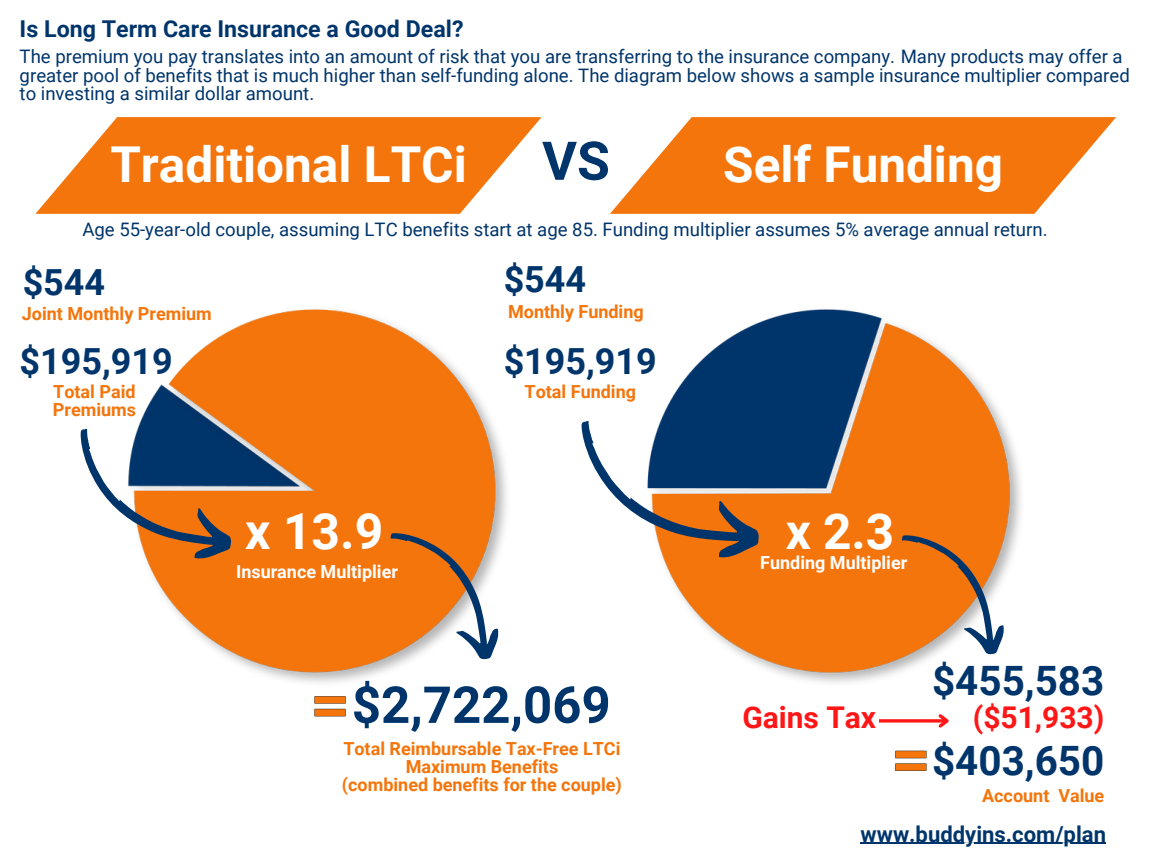
<style>
.page{position:relative;width:1152px;height:864px;background:#fff}
.page>*{position:absolute;margin:0;border:0;box-sizing:border-box;transform-origin:0 0}
.t1{font:700 53.4px "Roboto";color:#00356b}
.t2{font:700 51px "Roboto";color:#00356b}
.t3{font:700 49.95px "Roboto";color:#fff}
.t4{font:700 49.5px "Roboto";color:#fff}
.t5{font:700 40.5px "Roboto";color:#00356b}
.t6{font:700 36px "Roboto";color:#00356b}
.t7{font:700 30px "Roboto";color:#ff1616}
.t8{font:700 23.25px "Roboto";color:#00356b}
.t9{font:700 22.05px "Roboto";color:#00356b}
.t10{font:18.6px/18.6px "Roboto";color:#00356b}
.t11{font:700 18px/18px "Roboto";color:#f4750b;text-align:center}
.t12{font:700 18px "Roboto";color:#fff}
</style>
<div class="page">
<svg style="left:35px;top:117px;width:507px;height:97px;fill:#f4750b"></svg>
<svg style="left:610px;top:117px;width:506px;height:97px;fill:#f4750b"></svg>
<img style="left:662px;top:309px;width:359px;height:374px">
<img style="left:138px;top:309px;width:369px;height:374px">
<svg style="left:80px;top:426px;width:162px;height:151px"></svg>
<svg style="left:581px;top:418px;width:189px;height:159px"></svg>
<svg style="left:388px;top:511px;width:119px;height:157px"></svg>
<svg style="left:900px;top:514px;width:118px;height:149px"></svg>
<svg style="left:895px;top:751px;width:32px;height:20px"></svg>
<hr style="left:861px;top:843px;width:245px;height:1px;background:#00356b">
<svg style="left:879px;top:719px;width:57px;height:4px"></svg>
<svg style="left:936px;top:714px;width:13px;height:14px"></svg>
<svg style="left:314px;top:696px;width:32px;height:20px"></svg>
<p class="t8" style="left:20px;top:15px;width:445px">Is Long Term Care Insurance a Good Deal?</p>
<p class="t10" style="left:20px;top:47px;width:1112px">The premium you pay translates into an amount of risk that you are transferring to the insurance company. Many products may offer a greater pool of benefits that is much higher than self-funding alone. The diagram below shows a sample insurance multiplier compared to investing a similar dollar amount.</p>
<h1 class="t1" style="left:542px;top:130px;width:69px">VS</h1>
<h3 class="t4" style="left:110px;top:136px;width:358px">Traditional LTCi</h3>
<h3 class="t4" style="left:723px;top:136px;width:281px">Self Funding</h3>
<p class="t10" style="left:82px;top:221px;width:967px">Age 55-year-old couple, assuming LTC benefits start at age 85. Funding multiplier assumes 5% average annual return.</p>
<h3 class="t6" style="left:23px;top:261px;width:84px">$544</h3>
<h3 class="t6" style="left:504px;top:259px;width:84px">$544</h3>
<p class="t11" style="left:22px;top:305px;width:191px">Joint Monthly Premium</p>
<p class="t11" style="left:508px;top:303px;width:137px">Monthly Funding</p>
<h3 class="t6" style="left:20px;top:340px;width:155px">$195,919</h3>
<h3 class="t6" style="left:504px;top:340px;width:155px">$195,919</h3>
<p class="t11" style="left:525px;top:383px;width:113px">Total Funding</p>
<p class="t11" style="left:53px;top:383px;width:85px;text-align:left">Total Paid<br>Premiums</p>
<h3 class="t3" style="left:245px;top:503px;width:140px">x 13.9</h3>
<h3 class="t4" style="left:786px;top:504px;width:110px">x 2.3</h3>
<p class="t12" style="left:236px;top:562px;width:163px">Insurance Multiplier</p>
<h2 class="t2" style="left:352px;top:676px;width:260px">$2,722,069</h2>
<p class="t11" style="left:342px;top:740px;width:281px">Total Reimbursable Tax-Free LTCi<br>Maximum Benefits<br>(combined benefits for the couple)</p>
<p class="t12" style="left:760px;top:553px;width:149px">Funding Multiplier</p>
<h3 class="t7" style="left:742px;top:700px;width:135px">Gains Tax</h3>
<h3 class="t5" style="left:932px;top:658px;width:174px">$455,583</h3>
<h3 class="t7" style="left:973px;top:700px;width:133px">($51,933)</h3>
<h3 class="t5" style="left:932px;top:737px;width:174px">$403,650</h3>
<p class="t11" style="left:982px;top:786px;width:124px">Account Value</p>
<p class="t9" style="left:861px;top:821px;width:247px">www.buddyins.com/plan</p>
</div>
